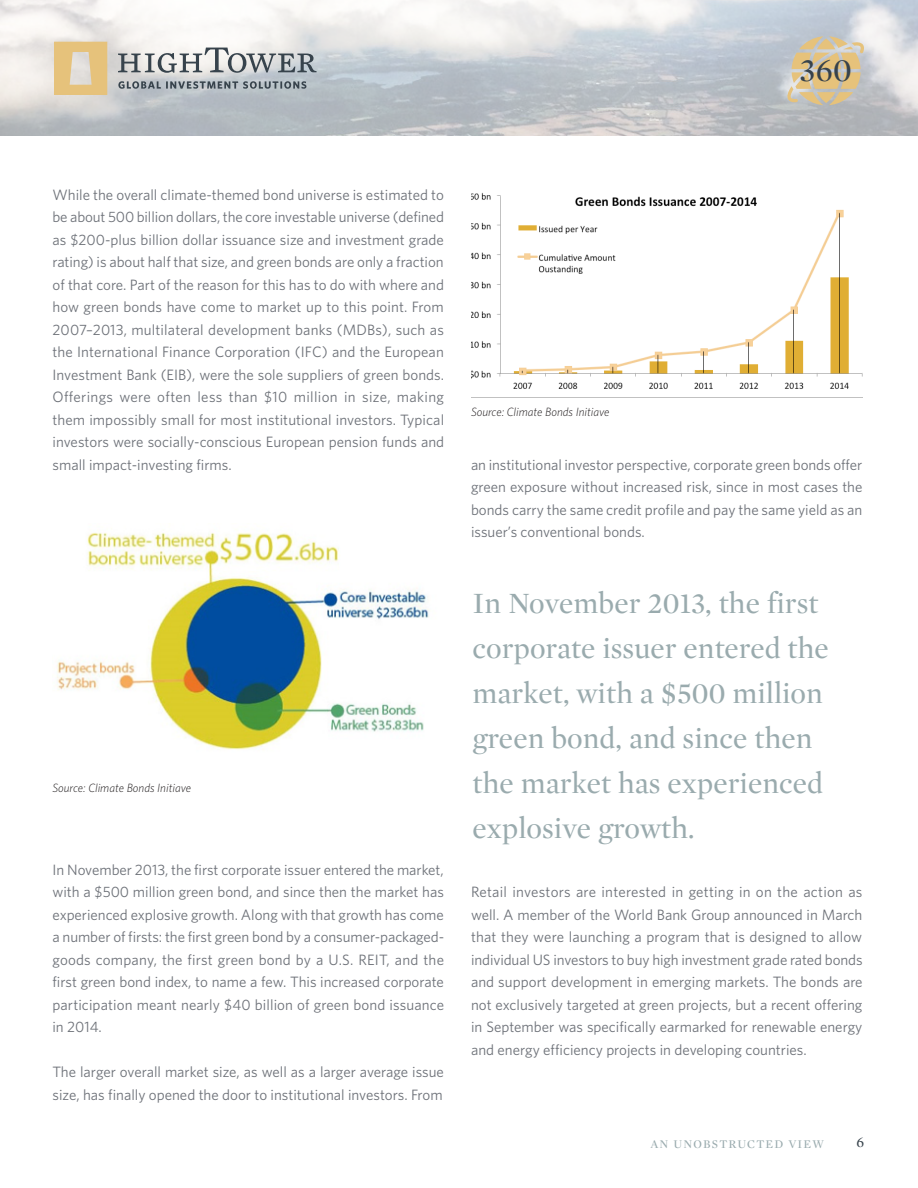
<style>
.page{position:relative;width:918px;height:1188px;background:#fff}
.page>*{position:absolute;margin:0;border:0;box-sizing:border-box;transform-origin:0 0}
.t1{font:33.3px "Mercury Display Roman SC";color:#37434c}
.t2{font:30px/45px "Mercury Display Roman";color:#9aabae}
.Justify{font:15px/22.5px "Whitney";color:#6d7178;text-align:justify}
.t3{font:15px "Mercury Display Roman";color:#37434c}
.t4{font:italic 300 12px "Whitney";color:#231f20}
.t5{font:12px "Mercury Display Roman";letter-spacing:.1em;color:#9aabae}
</style>
<div class="page">
<svg style="left:0;top:0;width:918px;height:136px"></svg>
<svg style="left:786px;top:36px;width:78px;height:69px;background:#d4c5a5"></svg>
<svg style="left:54px;top:42px;width:53px;height:53px;background:#e4c890"></svg>
<svg style="left:118px;top:48px;width:199px;height:25px"></svg>
<svg style="left:118px;top:81px;width:188px;height:8px;background:#889197"></svg>
<img style="left:57px;top:533px;width:372px;height:217px">
<img style="left:471px;top:192px;width:391px;height:197px">
<h1 class="t1" style="left:800px;top:51px;width:54px">360</h1>
<p class="Justify" style="left:52px;top:183px;width:393px">While the overall climate-themed bond universe is estimated to be about 500 billion dollars, the core investable universe (defined as $200-plus billion dollar issuance size and investment grade rating) is about half that size, and green bonds are only a fraction of that core. Part of the reason for this has to do with where and how green bonds have come to market up to this point. From 2007–2013, multilateral development banks (MDBs), such as the International Finance Corporation (IFC) and the European Investment Bank (EIB), were the sole suppliers of green bonds.<br>Offerings were often less than $10 million in size, making them impossibly small for most institutional investors. Typical investors were socially-conscious European pension funds and small impact-investing firms.</p>
<p class="t4" style="left:52px;top:781px;width:140px">Source: Climate Bonds Initiave</p>
<p class="Justify" style="left:52px;top:858px;width:393px">In November 2013, the first corporate issuer entered the market, with a $500 million green bond, and since then the market has experienced explosive growth. Along with that growth has come a number of firsts: the first green bond by a consumer-packaged&shy;goods company, the first green bond by a U.S. REIT, and the first green bond index, to name a few. This increased corporate participation meant nearly $40 billion of green bond issuance in 2014.</p>
<p class="Justify" style="left:52px;top:1060px;width:393px">The larger overall market size, as well as a larger average issue size, has finally opened the door to institutional investors. From</p>
<p class="t4" style="left:471px;top:405px;width:140px">Source: Climate Bonds Initiave</p>
<p class="Justify" style="left:471px;top:453px;width:393px">an institutional investor perspective, corporate green bonds offer green exposure without increased risk, since in most cases the bonds carry the same credit profile and pay the same yield as an issuer’s conventional bonds.</p>
<p class="t2" style="left:472px;top:581px;width:358px">In November 2013, the first corporate issuer entered the market, with a $500 million green bond, and since then the market has experienced explosive growth.</p>
<p class="Justify" style="left:471px;top:880px;width:393px">Retail investors are interested in getting in on the action as well. A member of the World Bank Group announced in March that they were launching a program that is designed to allow individual US investors to buy high investment grade rated bonds and support development in emerging markets. The bonds are not exclusively targeted at green projects, but a recent offering in September was specifically earmarked for renewable energy and energy efficiency projects in developing countries.</p>
<p class="t5" style="left:651px;top:1137px;width:175px">AN UNOBSTRUCTED VIEW</p>
<p class="t3" style="left:856px;top:1134px;width:9px">6</p>
</div>
